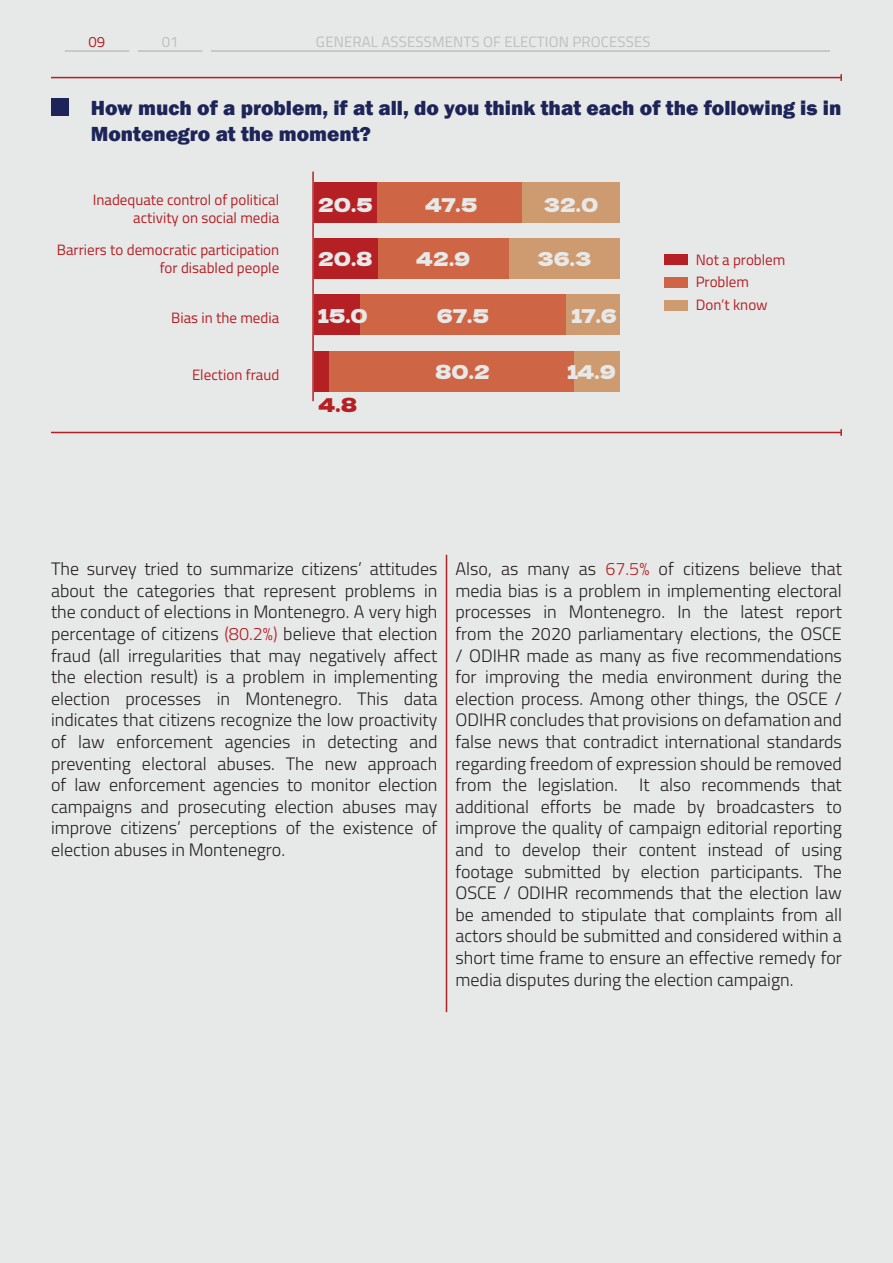
<style>
.page{position:relative;width:893px;height:1263px;background:#e7e8e8}
.page>*{position:absolute;margin:0;border:0;box-sizing:border-box;transform-origin:0 0}
.t1{font:800 21px/25.2px "Franklin Gothic";color:#1d2558}
.t2{font:18.9px "Dela Gothic One";color:#e7e8e8}
.t3{font:18.9px "Dela Gothic One";color:#b52025}
.t4{font:300 18px/21.6px "Titillium Web";color:#231f20;text-align:justify}
.t5{font:15px/18px "Titillium Web";color:#b52025;text-align:right}
.t6{font:15px "Titillium Web";letter-spacing:.01em;color:#bcbec0}
.s1{color:#b52025}
</style>
<div class="page">
<div style="left:522px;top:182px;width:98px;height:41px;background:#ce9a6f"></div>
<div style="left:509px;top:238px;width:111px;height:41px;background:#ce9a6f"></div>
<div style="left:566px;top:295px;width:54px;height:40px;background:#ce9a6f"></div>
<div style="left:574px;top:351px;width:46px;height:40px;background:#ce9a6f"></div>
<div style="left:376px;top:182px;width:146px;height:41px;background:#ce6544"></div>
<div style="left:377px;top:238px;width:132px;height:41px;background:#ce6544"></div>
<div style="left:360px;top:295px;width:206px;height:40px;background:#ce6544"></div>
<div style="left:328px;top:351px;width:246px;height:40px;background:#ce6544"></div>
<div style="left:314px;top:182px;width:62px;height:41px;background:#b52025"></div>
<div style="left:314px;top:238px;width:63px;height:41px;background:#b52025"></div>
<div style="left:314px;top:295px;width:46px;height:40px;background:#b52025"></div>
<div style="left:314px;top:351px;width:14px;height:40px;background:#b52025"></div>
<hr style="left:51px;top:432px;width:790px;height:1px;background:#b52025">
<svg style="left:840px;top:429px;width:2px;height:7px"></svg>
<hr style="left:138px;top:50px;width:64px;height:2px;background:#bcbec0">
<hr style="left:65px;top:50px;width:64px;height:2px;background:#bcbec0">
<hr style="left:211px;top:50px;width:619px;height:2px;background:#bcbec0">
<div style="left:664px;top:255px;width:24px;height:10px;background:#b52025"></div>
<div style="left:664px;top:277px;width:24px;height:10px;background:#ce6544"></div>
<div style="left:664px;top:300px;width:24px;height:10px;background:#ce9a6f"></div>
<hr style="left:446px;top:555px;width:1px;height:457px;background:#b52025">
<hr style="left:312px;top:172px;width:2px;height:229px;background:#b52025">
<hr style="left:51px;top:77px;width:790px;height:1px;background:#b52025">
<svg style="left:840px;top:74px;width:2px;height:7px"></svg>
<div style="left:51px;top:98px;width:18px;height:17px;background:#1d2558"></div>
<p class="t5" style="left:89px;top:32px;width:18px">09</p>
<p class="t6" style="left:162px;top:31px;width:18px">01</p>
<p class="t6" style="left:316px;top:31px;width:336px">GENERAL ASSESSMENTS OF ELECTION PROCESSES</p>
<p class="t1" style="left:91px;top:96px;width:752px">How much of a problem, if at all, do you think that each of the following is in<br>Montenegro at the moment?</p>
<p class="t5" style="left:93px;top:190px;width:188px">Inadequate control of political</p>
<p class="t5" style="left:133px;top:208px;width:148px">activity on social media</p>
<p class="t5" style="left:57px;top:240px;width:224px">Barriers to democratic participation for disabled people</p>
<p class="t5" style="left:171px;top:308px;width:109px">Bias in the media</p>
<p class="t5" style="left:192px;top:365px;width:89px">Election fraud</p>
<p class="t2" style="left:318px;top:190px;width:56px">20.5</p>
<p class="t2" style="left:318px;top:244px;width:56px">20.8</p>
<p class="t2" style="left:425px;top:190px;width:54px">47.5</p>
<p class="t2" style="left:416px;top:244px;width:56px">42.9</p>
<p class="t2" style="left:544px;top:190px;width:56px">32.0</p>
<p class="t2" style="left:537px;top:244px;width:56px">36.3</p>
<p class="t2" style="left:318px;top:302px;width:52px">15.0</p>
<p class="t2" style="left:571px;top:302px;width:47px">17.6</p>
<p class="t2" style="left:437px;top:302px;width:54px">67.5</p>
<p class="t3" style="left:318px;top:391px;width:41px">4.8</p>
<p class="t2" style="left:435px;top:357px;width:56px">80.2</p>
<p class="t2" style="left:567px;top:357px;width:50px">14.9</p>
<p class="t5" style="left:696px;top:250px;width:91px">Not a problem</p>
<p class="t5" style="left:696px;top:272px;width:55px">Problem</p>
<p class="t5" style="left:696px;top:295px;width:73px">Don’t know</p>
<p class="t4" style="left:51px;top:557px;width:388px">The survey tried to summarize citizens’ attitudes about the categories that represent problems in the conduct of elections in Montenegro. A very high percentage of citizens <span class="s1">(80.2%)</span> believe that election fraud (all irregularities that may negatively affect the election result) is a problem in implementing election processes in Montenegro. This data indicates that citizens recognize the low proactivity of law enforcement agencies in detecting and preventing electoral abuses. The new approach of law enforcement agencies to monitor election campaigns and prosecuting election abuses may improve citizens’ perceptions of the existence of election abuses in Montenegro.</p>
<p class="t4" style="left:455px;top:557px;width:388px">Also, as many as <span class="s1">67.5%</span> of citizens believe that media bias is a problem in implementing electoral processes in Montenegro. In the latest report from the 2020 parliamentary elections, the OSCE / ODIHR made as many as five recommendations for improving the media environment during the election process. Among other things, the OSCE / ODIHR concludes that provisions on defamation and false news that contradict international standards regarding freedom of expression should be removed from the legislation. It also recommends that additional efforts be made by broadcasters to improve the quality of campaign editorial reporting and to develop their content instead of using footage submitted by election participants. The OSCE / ODIHR recommends that the election law be amended to stipulate that complaints from all actors should be submitted and considered within a short time frame to ensure an effective remedy for media disputes during the election campaign.</p>
</div>
